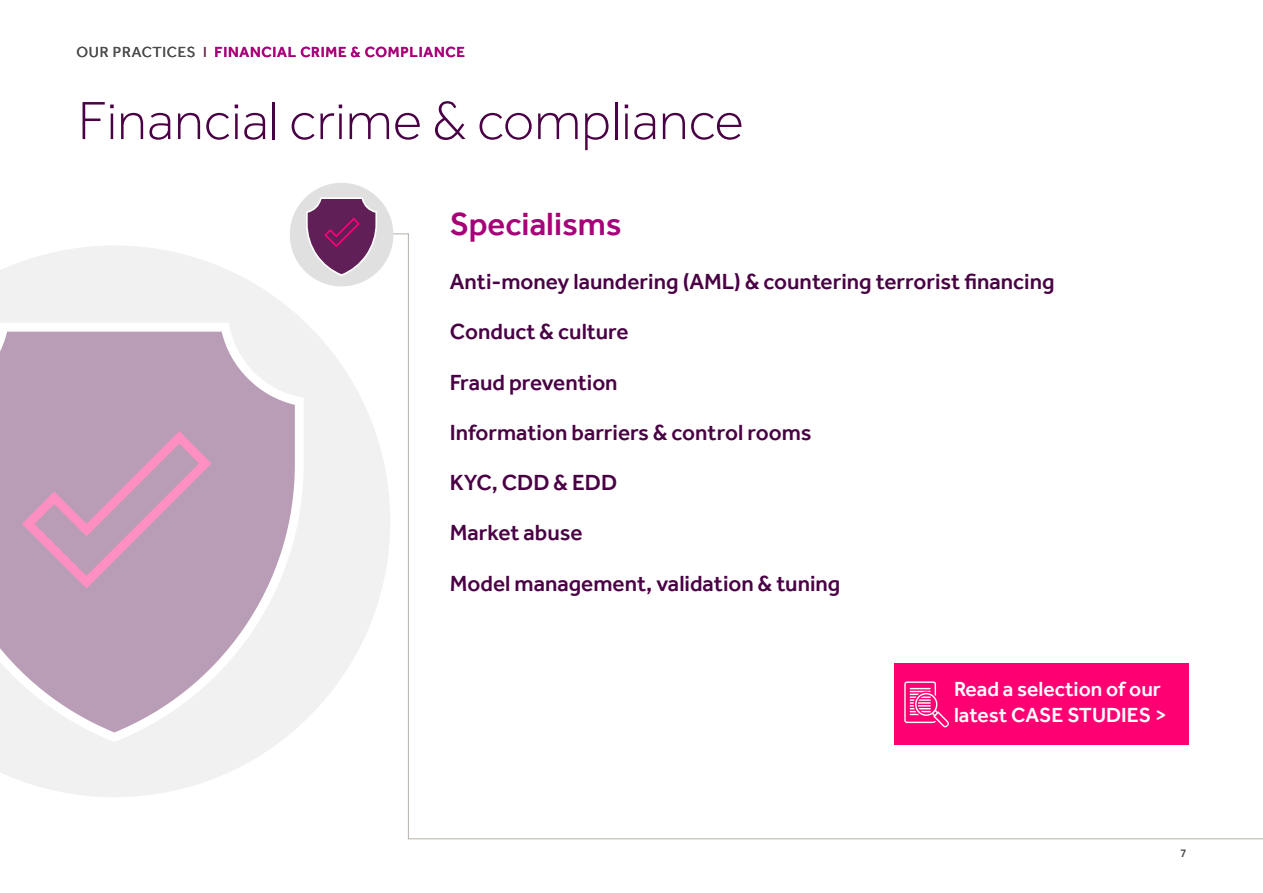
<style>
.page{position:relative;width:1263px;height:893px;background:#fff}
.page>*{position:absolute;margin:0;border:0;box-sizing:border-box;transform-origin:0 0}
.header_1{font:300 55.5px "Effra";color:#4a0044}
.Specialisms_list_PUR{font:500 33px "Effra";color:#a70078}
.Specialisms_list_PUR-2{font:500 22.5px "Effra";color:#4a0044}
.t1{font:500 21px "Effra";color:#fff}
.subhead{font:500 15px "Effra";letter-spacing:.05em;color:#a70078}
.subhead-2{font:15px "Effra";letter-spacing:.05em;color:#504d51}
.t2{font:500 12px "Effra";color:#504d51}
</style>
<div class="page">
<hr style="left:370px;top:234px;width:39px;height:1px;background:#b6b1a9">
<hr style="left:408px;top:234px;width:1px;height:605px;background:#b6b1a9">
<hr style="left:408px;top:838px;width:855px;height:1px;background:#b6b1a9">
<div style="left:290px;top:183px;width:103px;height:103px;background:#e0e0e0;border-radius:50%"></div>
<svg style="left:306px;top:197px;width:71px;height:48px"></svg>
<svg style="left:0;top:245px;width:390px;height:552px;fill:#f1f1f1"></svg>
<svg style="left:0;top:323px;width:304px;height:419px;fill:#b99cb5"></svg>
<svg style="left:22px;top:431px;width:190px;height:157px"></svg>
<div style="left:894px;top:663px;width:294px;height:82px;background:#ff0073"></div>
<svg style="left:904px;top:681px;width:45px;height:46px"></svg>
<p class="subhead-2" style="left:77px;top:43px;width:132px">OUR PRACTICES I</p>
<p class="subhead" style="left:215px;top:43px;width:252px">FINANCIAL CRIME &amp; COMPLIANCE</p>
<p class="header_1" style="left:78px;top:87px;width:668px">Financial crime &amp; compliance</p>
<p class="Specialisms_list_PUR" style="left:450px;top:204px;width:173px">Specialisms</p>
<p class="Specialisms_list_PUR-2" style="left:450px;top:268px;width:606px">Anti-money laundering (AML) &amp; countering terrorist financing</p>
<p class="Specialisms_list_PUR-2" style="left:450px;top:318px;width:180px">Conduct &amp; culture</p>
<p class="Specialisms_list_PUR-2" style="left:450px;top:369px;width:169px">Fraud prevention</p>
<p class="Specialisms_list_PUR-2" style="left:450px;top:419px;width:363px">Information barriers &amp; control rooms</p>
<p class="Specialisms_list_PUR-2" style="left:450px;top:469px;width:169px">KYC, CDD &amp; EDD</p>
<p class="Specialisms_list_PUR-2" style="left:450px;top:519px;width:134px">Market abuse</p>
<p class="Specialisms_list_PUR-2" style="left:450px;top:570px;width:392px">Model management, validation &amp; tuning</p>
<p class="t1" style="left:954px;top:677px;width:208px">Read a selection of our</p>
<p class="t1" style="left:954px;top:702px;width:214px">latest CASE STUDIES &gt;</p>
<p class="t2" style="left:1180px;top:846px;width:8px">7</p>
</div>
